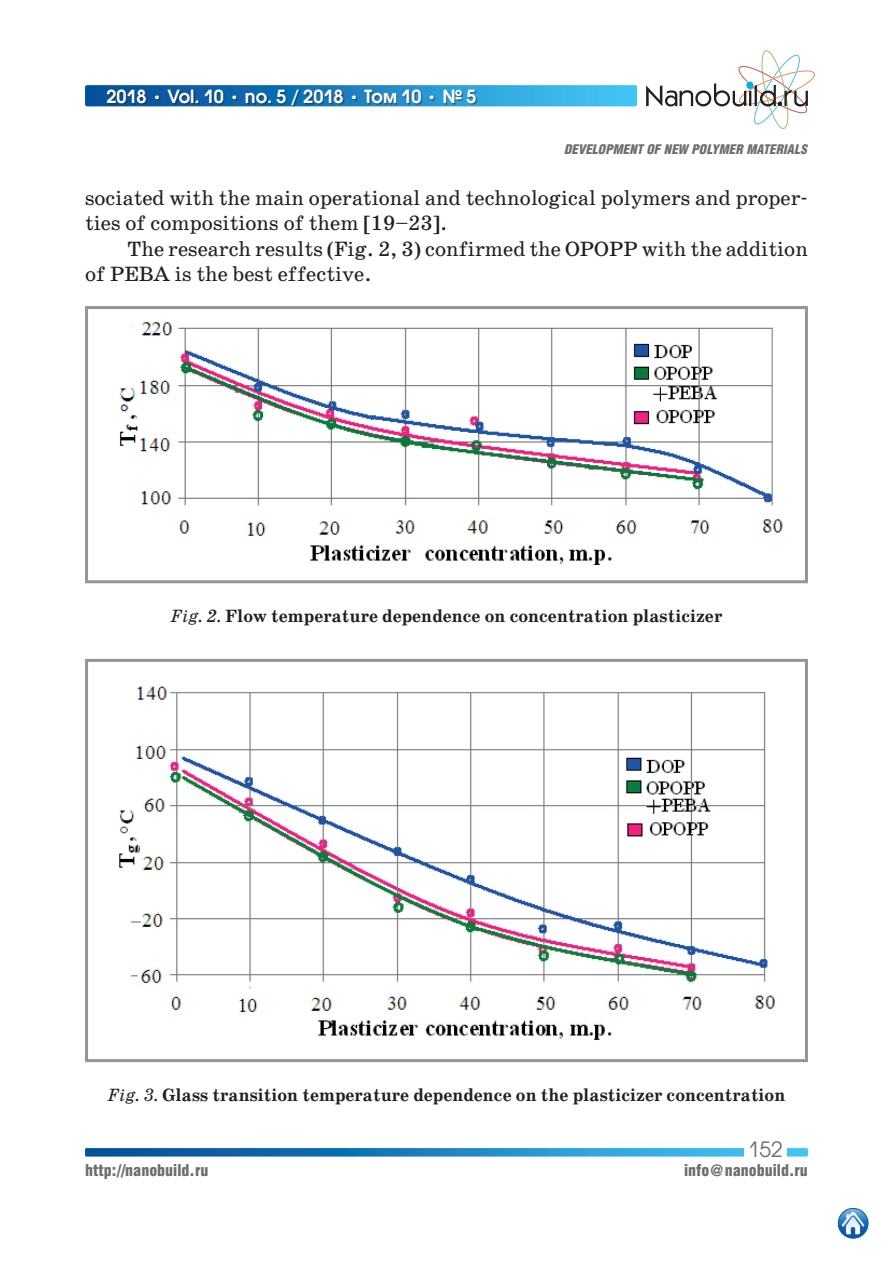
<style>
.page{position:relative;width:893px;height:1263px;background:#fff}
.page>*{position:absolute;margin:0;border:0;box-sizing:border-box;transform-origin:0 0}
.t1{font:21px/25.2px "School Book C";color:#231f20}
.t2{font:21px "Avant Garde Gothic C";color:#6c6d70}
.t3{font:700 18px "School Book C";color:#231f20}
.t4{font:600 18px "Avant Garde Gothic C";color:#fff}
.t5{font:900 16.5px "Helios Cond";color:#6c6d70}
.t6{font:italic 900 13.5px "Helios Cond";color:#6c6d70}
.s1{font-family:"School Book C";font-weight:700}
.s2{font-weight:400;font-style:italic}
</style>
<div class="page">
<svg style="left:85px;top:1148px;width:723px;height:8px;background:#1e84c3"></svg>
<div style="left:744px;top:1137px;width:43px;height:19px;background:#fff"></div>
<svg style="left:85px;top:85px;width:552px;height:21px;background:#2b9ad3"></svg>
<div style="left:108px;top:90px;width:370px;height:17px;background:#231f20;opacity:.5"></div>
<svg style="left:646px;top:50px;width:169px;height:79px"></svg>
<img style="left:838px;top:1208px;width:30px;height:30px;border-radius:15px">
<div style="left:838px;top:1208px;width:30px;height:30px;border:1px solid #015ca3;border-radius:50%"></div>
<img style="left:120px;top:322px;width:663px;height:242px">
<div style="left:85px;top:306px;width:723px;height:277px;border:3px solid #939598"></div>
<img style="left:119px;top:686px;width:656px;height:354px">
<div style="left:85px;top:659px;width:723px;height:403px;border:3px solid #939598"></div>
<p class="t4" style="left:106px;top:85px;width:372px">2018 <span class="s1">•</span> Vol. 10 <span class="s1">•</span> no. 5 / 2018 <span class="s1">•</span> Том 10 <span class="s1">•</span> № 5</p>
<p class="t6" style="left:565px;top:142px;width:245px">DEVELOPMENT OF NEW POLYMER MATERIALS</p>
<p class="t1" style="left:85px;top:186px;width:724px">sociated with the main operational and technological polymers and proper&shy;ties of compositions of them [19–23].</p>
<p class="t1" style="left:85px;top:236px;width:724px;text-indent:43px">The research results (Fig. 2, 3) confirmed the OPOPP with the addition of PEBA is the best effective.</p>
<p class="t3" style="left:171px;top:607px;width:553px"><span class="s2">Fig. 2.</span> Flow temperature dependence on concentration plasticizer</p>
<p class="t3" style="left:108px;top:1086px;width:679px"><span class="s2">Fig. 3.</span> Glass transition temperature dependence on the plasticizer concentration</p>
<p class="t2" style="left:748px;top:1136px;width:36px">152</p>
<p class="t5" style="left:85px;top:1161px;width:125px">http://nanobuild.ru</p>
<p class="t5" style="left:684px;top:1161px;width:125px">info@nanobuild.ru</p>
</div>
